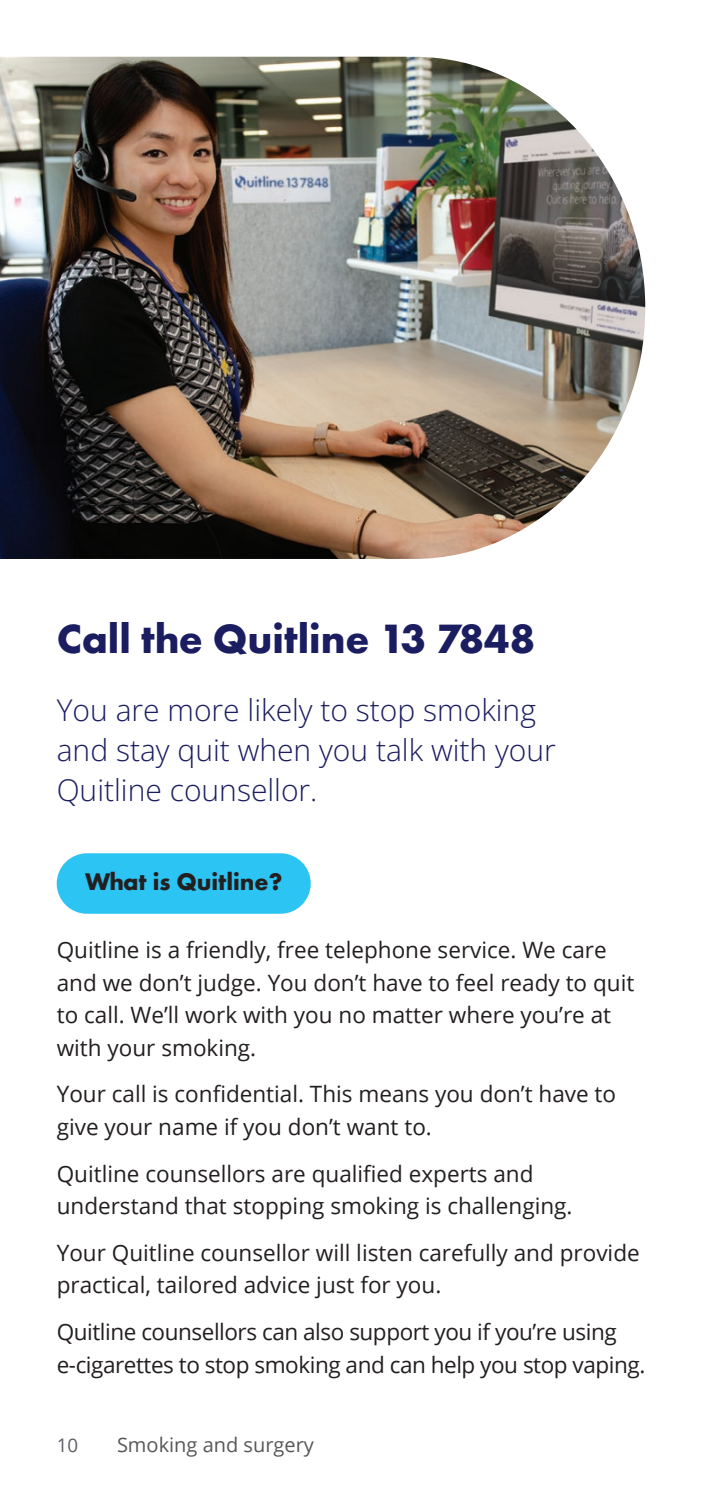
<style>
.page{position:relative;width:702px;height:1489px;background:#fff}
.page>*{position:absolute;margin:0;border:0;box-sizing:border-box;transform-origin:0 0}
.t1{font:700 42.5px "Futura PT";color:#1b1d61}
.Intro{font:300 30px/40px "Open Sans";color:#1b1d61}
.Capsule_Blue_New{font:700 25px "Futura PT";color:#231f20}
.Body{font:22.5px/32.5px "Open Sans";color:#231f20}
.Body-2{font:22.5px/32.5px "Open Sans";letter-spacing:-.02em;color:#231f20}
.t2{font:20px "Open Sans";color:#57585a}
.t3{font:18.75px "Open Sans";color:#5e5f64}
</style>
<div class="page">
<div style="left:57px;top:853px;width:254px;height:60px;background:#2bc4f3;border-radius:30px"></div>
<img style="left:0;top:57px;width:645px;height:502px">
<h1 class="t1" style="left:57px;top:611px;width:480px">Call the Quitline 13 7848</h1>
<p class="Intro" style="left:57px;top:689px;width:500px">You are more likely to stop smoking and stay quit when you talk with your<br>Quitline counsellor.</p>
<p class="Capsule_Blue_New" style="left:85px;top:865px;width:199px">What is Quitline?</p>
<p class="Body" style="left:57px;top:933px;width:579px">Quitline is a friendly, free telephone service. We care and we don’t judge. You don’t have to feel ready to quit to call. We’ll work with you no matter where you’re at with your smoking.</p>
<p class="Body" style="left:57px;top:1077px;width:561px">Your call is confidential. This means you don’t have to give your name if you don’t want to.</p>
<p class="Body" style="left:57px;top:1156px;width:517px">Quitline counsellors are qualified experts and understand that stopping smoking is challenging.</p>
<p class="Body" style="left:57px;top:1235px;width:584px">Your Quitline counsellor will listen carefully and provide practical, tailored advice just for you.</p>
<p class="Body-2" style="left:57px;top:1314px;width:590px">Quitline counsellors can also support you if you’re using e-cigarettes to stop smoking and can help you stop vaping.</p>
<p class="t3" style="left:57px;top:1432px;width:23px">10</p>
<p class="t2" style="left:117px;top:1430px;width:198px">Smoking and surgery</p>
</div>
